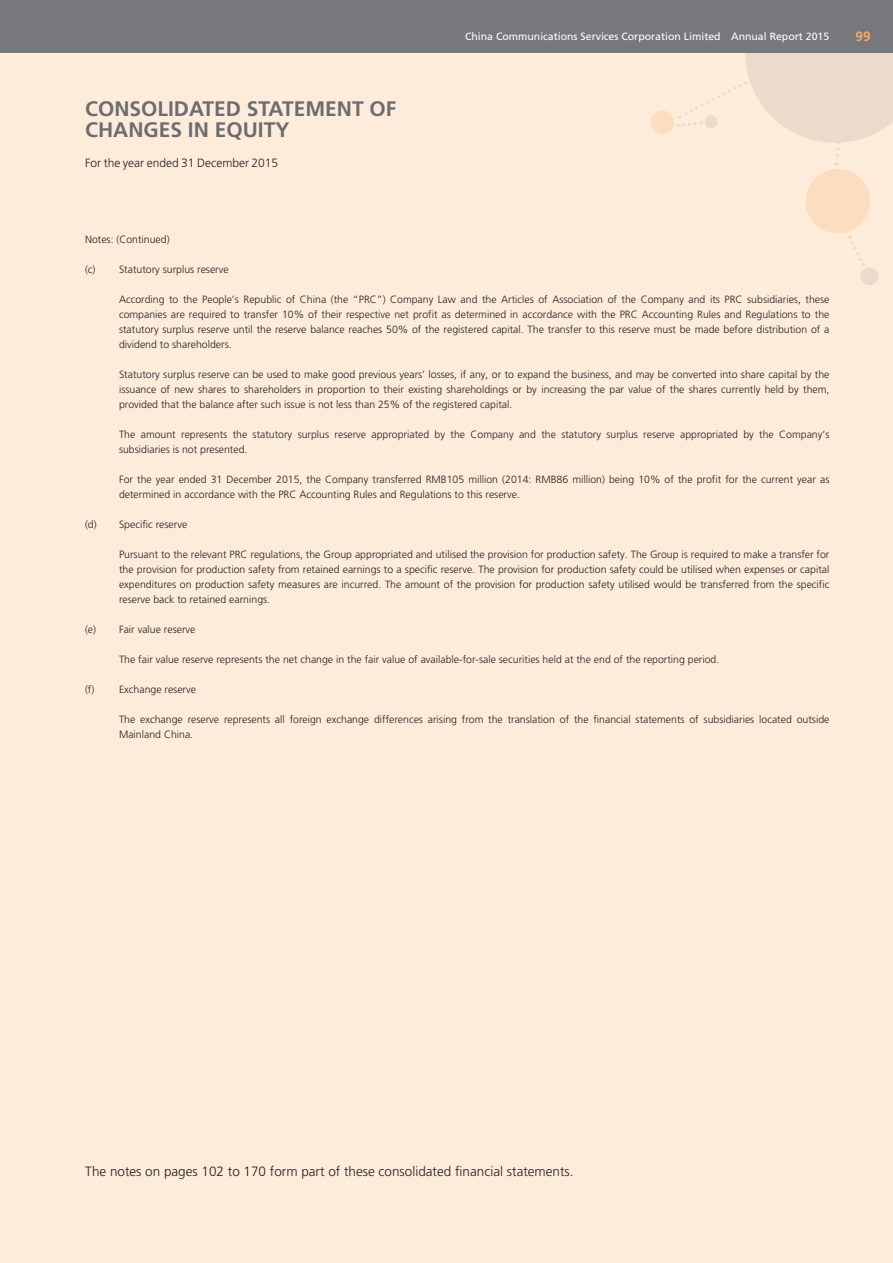
<style>
.page{position:relative;width:893px;height:1263px;background:#fff}
.page>*{position:absolute;margin:0;border:0;box-sizing:border-box;transform-origin:0 0}
.t1{font:700 21px/21px "Frutiger LT Std";color:#6c6d70}
.t2{font:300 13.5px "Frutiger LT Std";color:#231f20}
.t3{font:700 13.5px "Frutiger LT Std";color:#f9a967}
.t4{font:300 12px "Frutiger LT Std";color:#231f20}
.t5{font:300 10.5px/15px "Frutiger LT Std";color:#231f20;text-align:justify}
.t6{font:10.5px "Frutiger LT Std";color:#fff}
</style>
<div class="page">
<div style="left:0;top:46px;width:893px;height:1217px;background:#feecda"></div>
<div style="left:0;top:0;width:893px;height:53px;background:#76787b"></div>
<svg style="left:651px;top:53px;width:242px;height:232px"></svg>
<h1 class="t1" style="left:85px;top:100px;width:313px">CONSOLIDATED STATEMENT OF<br>CHANGES IN EQUITY</h1>
<p class="t4" style="left:85px;top:158px;width:195px">For the year ended 31 December 2015</p>
<p class="t6" style="left:465px;top:33px;width:366px">China Communications Services Corporation Limited Annual Report 2015</p>
<p class="t3" style="left:856px;top:30px;width:17px">99</p>
<p class="t5" style="left:85px;top:232px;width:86px">Notes: (Continued)</p>
<p class="t5" style="left:85px;top:262px;width:145px">(c) Statutory surplus reserve</p>
<p class="t5" style="left:119px;top:292px;width:712px">According to the People’s Republic of China (the “PRC”) Company Law and the Articles of Association of the Company and its PRC subsidiaries, these companies are required to transfer 10% of their respective net profit as determined in accordance with the PRC Accounting Rules and Regulations to the statutory surplus reserve until the reserve balance reaches 50% of the registered capital. The transfer to this reserve must be made before distribution of a dividend to shareholders.</p>
<p class="t5" style="left:119px;top:367px;width:712px">Statutory surplus reserve can be used to make good previous years’ losses, if any, or to expand the business, and may be converted into share capital by the issuance of new shares to shareholders in proportion to their existing shareholdings or by increasing the par value of the shares currently held by them, provided that the balance after such issue is not less than 25% of the registered capital.</p>
<p class="t5" style="left:119px;top:427px;width:712px">The amount represents the statutory surplus reserve appropriated by the Company and the statutory surplus reserve appropriated by the Company’s subsidiaries is not presented.</p>
<p class="t5" style="left:119px;top:472px;width:712px">For the year ended 31 December 2015, the Company transferred RMB105 million (2014: RMB86 million) being 10% of the profit for the current year as determined in accordance with the PRC Accounting Rules and Regulations to this reserve.</p>
<p class="t5" style="left:85px;top:517px;width:104px">(d) Specific reserve</p>
<p class="t5" style="left:119px;top:547px;width:712px">Pursuant to the relevant PRC regulations, the Group appropriated and utilised the provision for production safety. The Group is required to make a transfer for the provision for production safety from retained earnings to a specific reserve. The provision for production safety could be utilised when expenses or capital expenditures on production safety measures are incurred. The amount of the provision for production safety utilised would be transferred from the specific reserve back to retained earnings.</p>
<p class="t5" style="left:85px;top:622px;width:112px">(e) Fair value reserve</p>
<p class="t5" style="left:119px;top:652px;width:602px">The fair value reserve represents the net change in the fair value of available-for-sale securities held at the end of the reporting period.</p>
<p class="t5" style="left:85px;top:682px;width:113px">(f) Exchange reserve</p>
<p class="t5" style="left:119px;top:712px;width:712px">The exchange reserve represents all foreign exchange differences arising from the translation of the financial statements of subsidiaries located outside<br>Mainland China.</p>
<p class="t2" style="left:85px;top:1165px;width:490px">The notes on pages 102 to 170 form part of these consolidated financial statements.</p>
</div>
